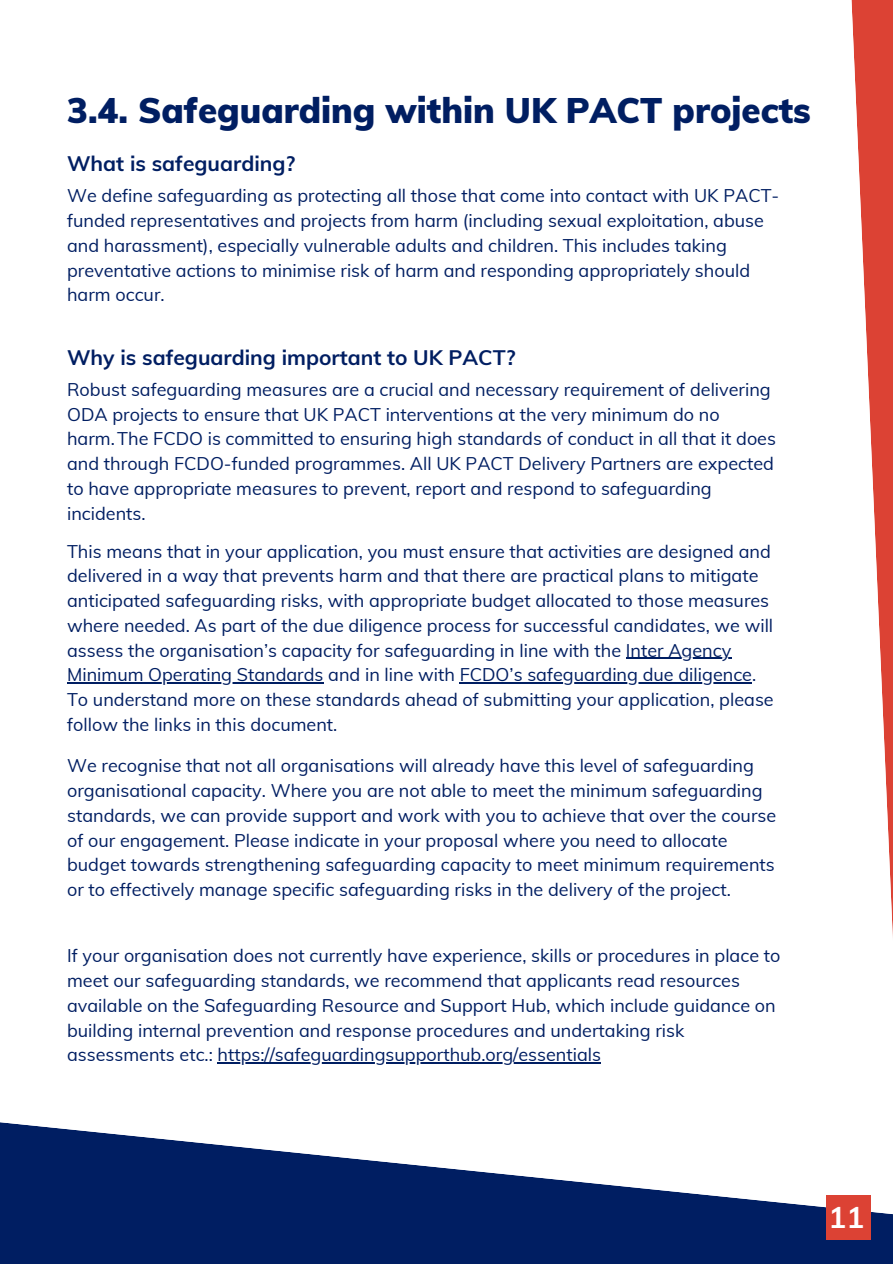
<style>
.page{position:relative;width:893px;height:1264px;background:#fff}
.page>*{position:absolute;margin:0;border:0;box-sizing:border-box;transform-origin:0 0}
.t1{font:900 34.8px "Muli";color:#001e62}
.t2{font:700 30px "Muli";color:#fff}
.t3{font:700 21px "Muli";color:#001e62}
.t4{font:18px/24.8px "Muli";color:#001e62}
</style>
<div class="page">
<svg style="left:0;top:1122px;width:848px;height:141px;fill:#001e62"></svg>
<div style="left:826px;top:1195px;width:44px;height:44px;background:#dc4234"></div>
<hr style="left:625px;top:657px;width:106px;height:2px;background:#001e62">
<hr style="left:67px;top:682px;width:256px;height:1px;background:#001e62">
<hr style="left:459px;top:682px;width:293px;height:1px;background:#001e62">
<hr style="left:217px;top:1062px;width:384px;height:1px;background:#001e62">
<svg style="left:848px;top:0;width:44px;height:1263px"></svg>
<h1 class="t1" style="left:67px;top:88px;width:745px">3.4. Safeguarding within UK PACT projects</h1>
<h2 class="t3" style="left:67px;top:150px;width:230px">What is safeguarding?</h2>
<h2 class="t4" style="left:67px;top:183px;width:713px">We define safeguarding as protecting all those that come into contact with UK PACT&shy;funded representatives and projects from harm (including sexual exploitation, abuse and harassment), especially vulnerable adults and children. This includes taking preventative actions to minimise risk of harm and responding appropriately should harm occur.</h2>
<p class="t3" style="left:67px;top:344px;width:450px">Why is safeguarding important to UK PACT?</p>
<p class="t4" style="left:67px;top:376px;width:710px">Robust safeguarding measures are a crucial and necessary requirement of delivering ODA projects to ensure that UK PACT interventions at the very minimum do no harm.The FCDO is committed to ensuring high standards of conduct in all that it does and through FCDO-funded programmes. All UK PACT Delivery Partners are expected to have appropriate measures to prevent, report and respond to safeguarding incidents.</p>
<p class="t4" style="left:67px;top:538px;width:707px">This means that in your application, you must ensure that activities are designed and delivered in a way that prevents harm and that there are practical plans to mitigate anticipated safeguarding risks, with appropriate budget allocated to those measures where needed. As part of the due diligence process for successful candidates, we will assess the organisation’s capacity for safeguarding in line with the Inter Agency</p>
<p class="t4" style="left:67px;top:662px;width:708px">Minimum Operating Standards and in line with FCDO’s safeguarding due diligence.<br>To understand more on these standards ahead of submitting your application, please follow the links in this document.</p>
<p class="t4" style="left:67px;top:753px;width:710px">We recognise that not all organisations will already have this level of safeguarding organisational capacity. Where you are not able to meet the minimum safeguarding standards, we can provide support and work with you to achieve that over the course of our engagement. Please indicate in your proposal where you need to allocate budget towards strengthening safeguarding capacity to meet minimum requirements or to effectively manage specific safeguarding risks in the delivery of the project.</p>
<p class="t4" style="left:67px;top:943px;width:714px">If your organisation does not currently have experience, skills or procedures in place to meet our safeguarding standards, we recommend that applicants read resources available on the Safeguarding Resource and Support Hub, which include guidance on building internal prevention and response procedures and undertaking risk assessments etc.: https://safeguardingsupporthub.org/essentials</p>
<p class="t2" style="left:828px;top:1198px;width:37px">11</p>
</div>
